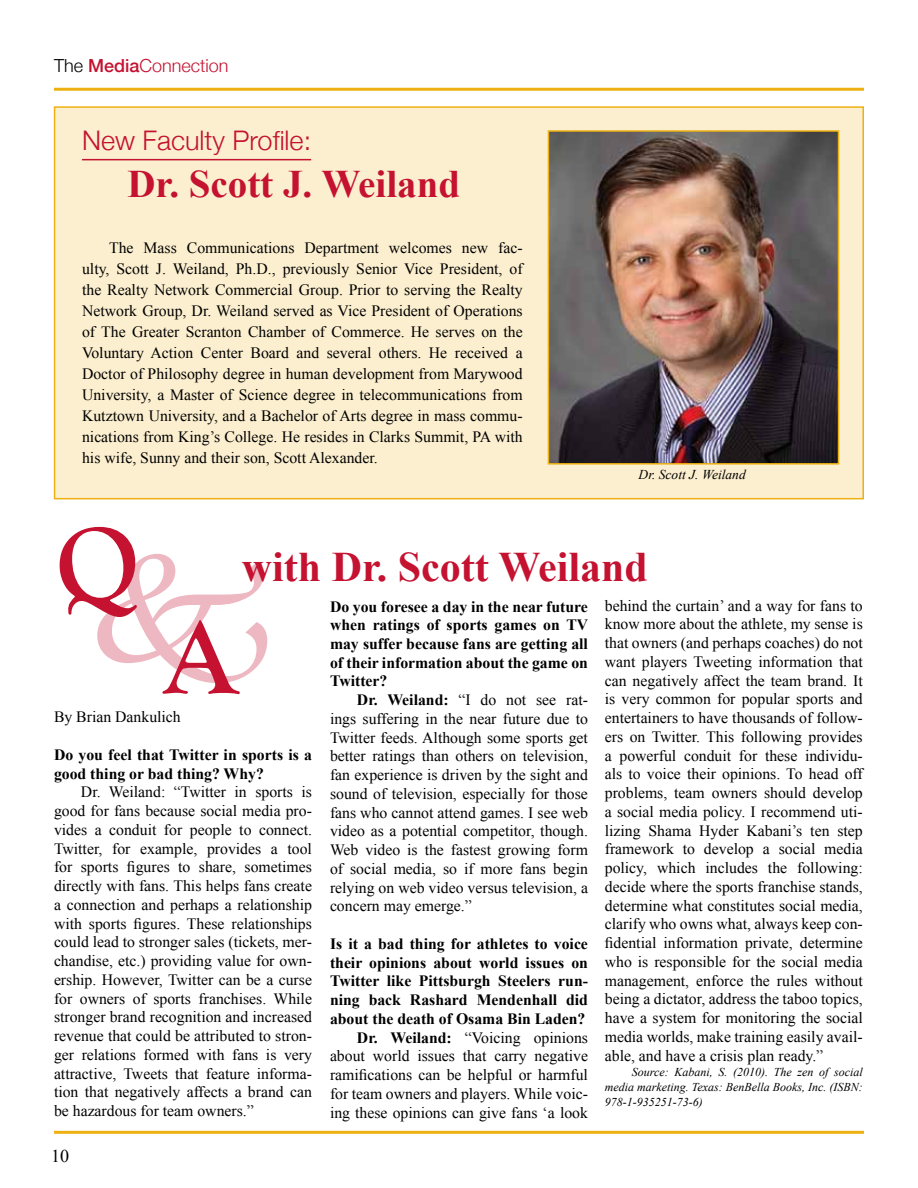
<style>
.page{position:relative;width:918px;height:1188px;background:#fff}
.page>*{position:absolute;margin:0;border:0;box-sizing:border-box;transform-origin:0 0}
.t1{font:700 108px "Goudy Old Style T";color:#c41230}
.t2{font:700 42px "Times New Roman";color:#c41230}
.t3{font:700 39px "Times New Roman";color:#c41230}
.t4{font:300 27px "Helvetica Neue";color:#c41230}
.t5{font:300 18px "Helvetica Neue";color:#c41230}
.t6{font:18px "Times New Roman";color:#000}
.t7{font:15.75px/18.8px "Times New Roman";color:#000;text-align:justify}
.t8{font:700 15.75px/18.8px "Times New Roman";color:#000}
.t9{font:italic 13.5px "Times New Roman";color:#000}
.t10{font:italic 12px/15px "Times New Roman";color:#000;text-align:justify}
.s1{color:#000}
.s2{font-weight:500}
.s3{font-weight:700}
.s4{font-weight:400}
</style>
<div class="page">
<hr style="left:54px;top:88px;width:810px;height:3px;background:#eeb111">
<div style="left:54px;top:106px;width:810px;height:393px;background:#fcefcf;border:2px solid #eeb111"></div>
<hr style="left:54px;top:1131px;width:810px;height:3px;background:#eeb111">
<img style="left:551px;top:133px;width:285px;height:329px">
<div style="left:548px;top:130px;width:291px;height:335px;border:2px solid #eeb111"></div>
<hr style="left:82px;top:159px;width:229px;height:1px;background:#c41230">
<p class="t5" style="left:54px;top:55px;width:176px"><span class="s1">The</span> <span class="s2">Media</span>Connection</p>
<h3 class="t4" style="left:82px;top:124px;width:231px">New Faculty Profile:</h3>
<h3 class="t3" style="left:127px;top:157px;width:334px">Dr. Scott J. Weiland</h3>
<p class="t7" style="left:82px;top:237px;width:442px;line-height:21px;text-indent:27px">The Mass Communications Department welcomes new fac&shy;ulty, Scott J. Weiland, Ph.D., previously Senior Vice President, of the Realty Network Commercial Group. Prior to serving the Realty Network Group, Dr. Weiland served as Vice President of Operations of The Greater Scranton Chamber of Commerce. He serves on the Voluntary Action Center Board and several others. He received a Doctor of Philosophy degree in human development from Marywood University, a Master of Science degree in telecommunications from Kutztown University, and a Bachelor of Arts degree in mass commu&shy;nications from King’s College. He resides in Clarks Summit, PA with his wife, Sunny and their son, Scott Alexander.</p>
<p class="t9" style="left:639px;top:465px;width:109px">Dr. Scott J. Weiland</p>
<h1 class="t1" style="left:56px;top:504px;width:85px">Q</h1>
<h2 class="t2" style="left:242px;top:538px;width:408px">with Dr. Scott Weiland</h2>
<p class="t7" style="left:605px;top:596px;width:260px">behind the curtain’ and a way for fans to know more about the athlete, my sense is that owners (and perhaps coaches) do not want players Tweeting information that can negatively affect the team brand. It is very common for popular sports and entertainers to have thousands of follow&shy;ers on Twitter. This following provides a powerful conduit for these individu&shy;als to voice their opinions. To head off problems, team owners should develop a social media policy. I recommend uti&shy;lizing Shama Hyder Kabani’s ten step framework to develop a social media policy, which includes the following: decide where the sports franchise stands, determine what constitutes social media, clarify who owns what, always keep con&shy;fidential information private, determine who is responsible for the social media management, enforce the rules without being a dictator, address the taboo topics, have a system for monitoring the social media worlds, make training easily avail&shy;able, and have a crisis plan ready.”</p>
<p class="t10" style="left:605px;top:1064px;width:260px;text-indent:27px">Source: Kabani, S. (2010). The zen of social media marketing. Texas: BenBella Books, Inc. (ISBN:<br>978-1-935251-73-6)</p>
<p class="t8" style="left:330px;top:596px;width:260px;text-align:justify">Do you foresee a day in the near future when ratings of sports games on TV may suffer because fans are getting all of their information about the game on Twitter?</p>
<p class="t7" style="left:330px;top:690px;width:260px;text-indent:27px"><span class="s3">Dr. Weiland:</span> “I do not see rat&shy;ings suffering in the near future due to Twitter feeds. Although some sports get better ratings than others on television, fan experience is driven by the sight and sound of television, especially for those fans who cannot attend games. I see web video as a potential competitor, though.<br>Web video is the fastest growing form of social media, so if more fans begin relying on web video versus television, a concern may emerge.”</p>
<p class="t8" style="left:330px;top:934px;width:260px;text-align:right">Is it a bad thing for athletes to voice their opinions about world issues on Twitter like Pittsburgh Steelers run&shy;ning back Rashard Mendenhall did about the death of Osama Bin Laden?<br>Dr. Weiland: <span class="s4">“Voicing opinions about world issues that carry negative ramifications can be helpful or harmful for team owners and players. While voic&shy;ing these opinions can give fans ‘a look</span></p>
<h1 class="t1" style="left:164px;top:597px;width:76px">A</h1>
<p class="t7" style="left:54px;top:708px;width:128px">By Brian Dankulich</p>
<p class="t8" style="left:54px;top:745px;width:259px">Do you feel that Twitter in sports is a good thing or bad thing? Why?</p>
<p class="t7" style="left:54px;top:783px;width:260px;text-indent:27px">Dr. Weiland: “Twitter in sports is good for fans because social media pro&shy;vides a conduit for people to connect.<br>Twitter, for example, provides a tool for sports figures to share, sometimes directly with fans. This helps fans create a connection and perhaps a relationship with sports figures. These relationships could lead to stronger sales (tickets, mer&shy;chandise, etc.) providing value for own&shy;ership. However, Twitter can be a curse for owners of sports franchises. While stronger brand recognition and increased revenue that could be attributed to stron&shy;ger relations formed with fans is very attractive, Tweets that feature informa&shy;tion that negatively affects a brand can be hazardous for team owners.”</p>
<p class="t6" style="left:51px;top:1144px;width:19px">10</p>
</div>
